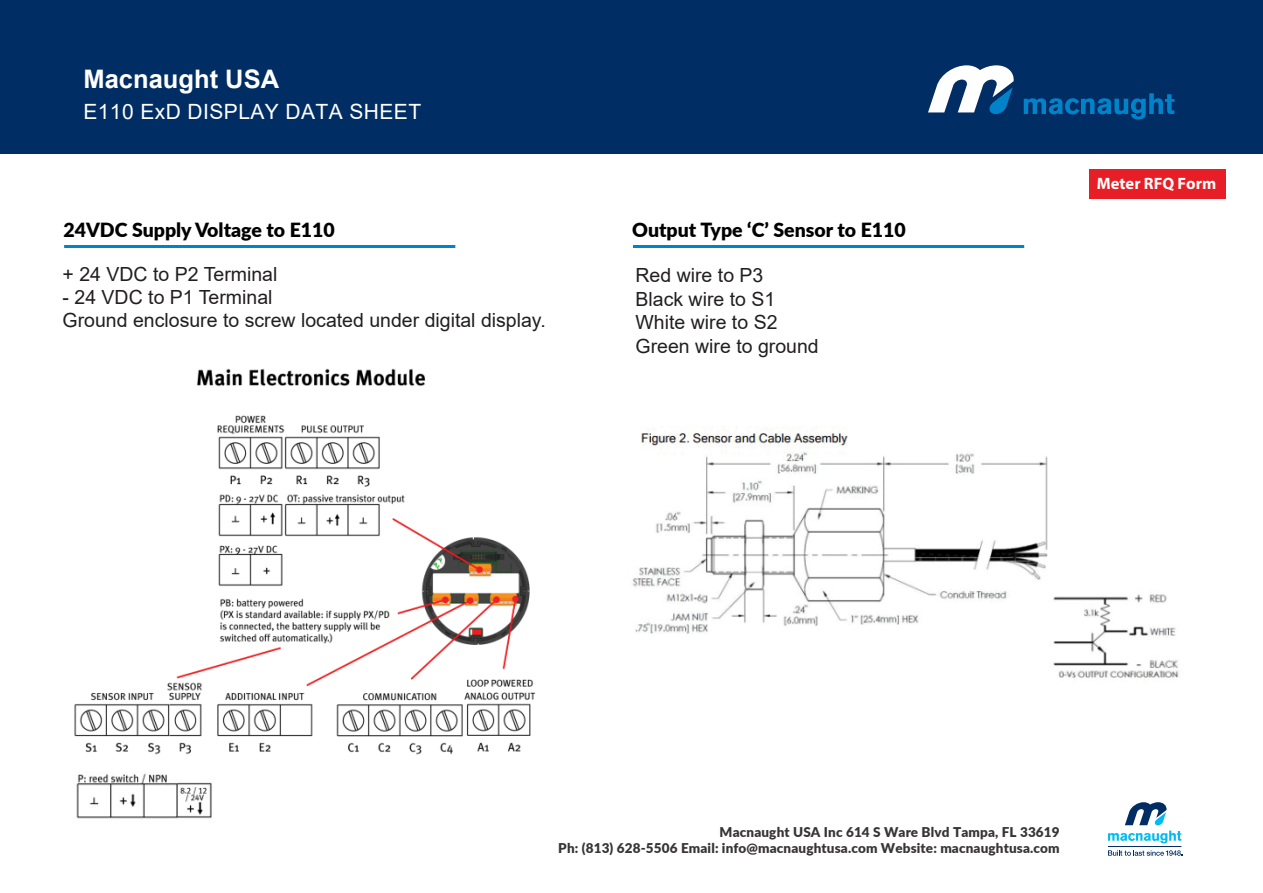
<style>
.page{position:relative;width:1263px;height:893px;background:#fff}
.page>*{position:absolute;margin:0;border:0;box-sizing:border-box;transform-origin:0 0}
.t1{font:700 25.5px "Arial";color:#fff}
.t2{font:21px "Arial";letter-spacing:.02em;color:#fff}
.t3{font:19.5px/23.4px "Arial";color:#231f20}
.t4{font:900 19.5px "Lato";color:#000}
.t5{font:700 16.5px "Myriad Pro";color:#fff}
.t6{font:900 13.5px/16.2px "Lato";letter-spacing:.01em;color:#393535;text-align:right}
</style>
<div class="page">
<div style="left:0;top:0;width:1263px;height:154px;background:#002d63"></div>
<svg style="left:1108px;top:802px;width:73px;height:41px"></svg>
<hr style="left:1108px;top:846px;width:73px;height:1px;background:#002d63">
<svg style="left:1108px;top:850px;width:74px;height:5px"></svg>
<svg style="left:1024px;top:93px;width:150px;height:26px"></svg>
<svg style="left:928px;top:65px;width:86px;height:49px"></svg>
<hr style="left:64px;top:245px;width:391px;height:3px;background:#0083c9">
<hr style="left:633px;top:245px;width:391px;height:3px;background:#0083c9">
<img style="left:74px;top:368px;width:462px;height:387px">
<img style="left:633px;top:426px;width:546px;height:252px">
<img style="left:76px;top:773px;width:136px;height:46px">
<div style="left:1089px;top:169px;width:137px;height:30px;background:#e71e25"></div>
<h1 class="t1" style="left:83px;top:61px;width:197px">Macnaught USA</h1>
<p class="t2" style="left:83px;top:97px;width:339px">E110 ExD DISPLAY DATA SHEET</p>
<p class="t4" style="left:63px;top:215px;width:273px">24VDC Supply Voltage to E110</p>
<p class="t4" style="left:632px;top:215px;width:275px">Output Type ‘C’ Sensor to E110</p>
<p class="t3" style="left:63px;top:262px;width:216px">+ 24 VDC to P2 Terminal</p>
<p class="t3" style="left:63px;top:285px;width:485px">- 24 VDC to P1 Terminal<br>Ground enclosure to screw located under digital display.</p>
<p class="t3" style="left:635px;top:264px;width:185px">Red wire to P3<br>Black wire to S1<br>White wire to S2<br>Green wire to ground</p>
<p class="t5" style="left:1097px;top:173px;width:121px">Meter RFQ Form</p>
<p class="t6" style="left:558px;top:823px;width:503px">Macnaught USA Inc 614 S Ware Blvd Tampa, FL 33619<br>Ph: (813) 628-5506 Email: info@macnaughtusa.com Website: macnaughtusa.com</p>
</div>
